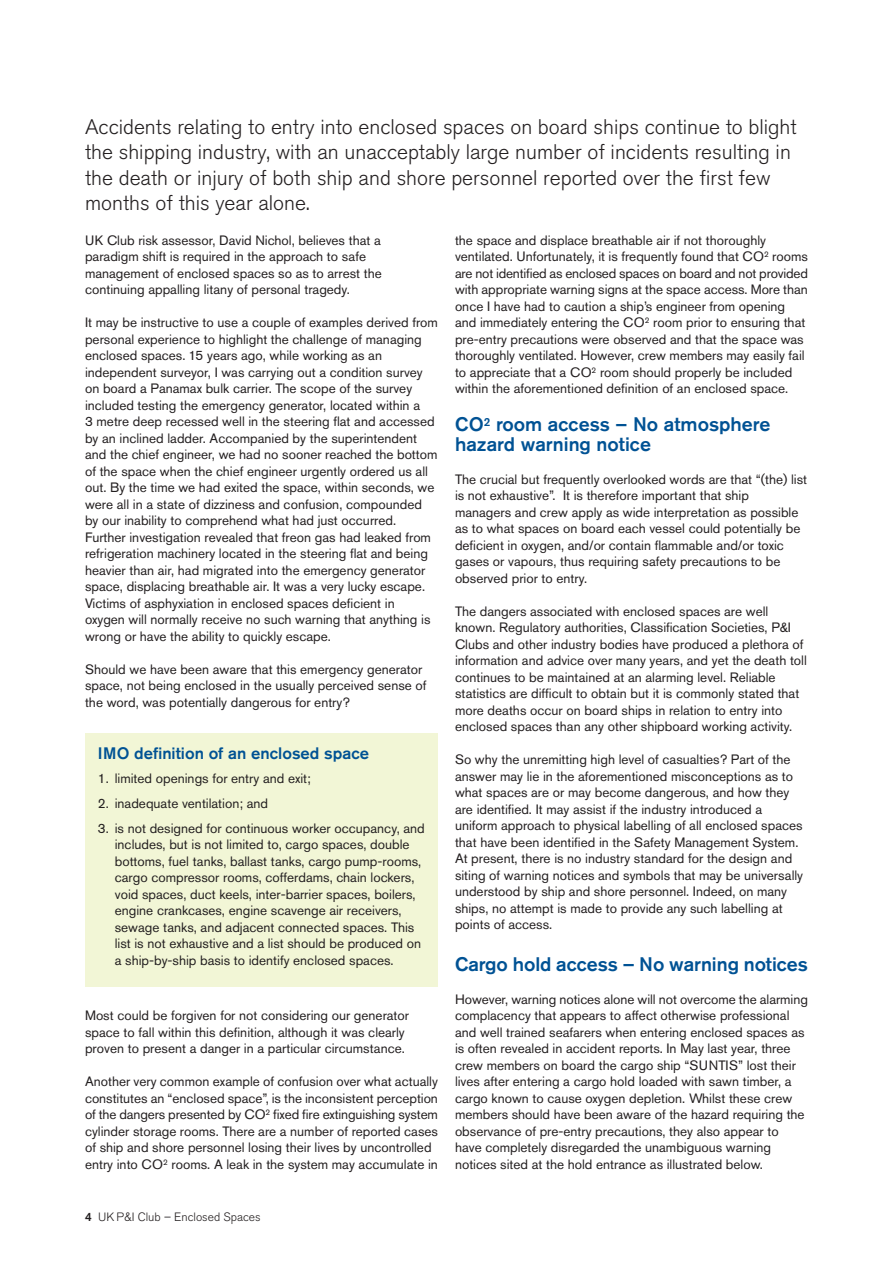
<style>
.page{position:relative;width:893px;height:1263px;background:#fff}
.page>*{position:absolute;margin:0;border:0;box-sizing:border-box;transform-origin:0 0}
.t1{font:300 21px/25.5px "Akzidenz Grotesk BE";color:#231f20}
.t2{font:500 19.5px/19.5px "Akzidenz Grotesk BE";color:#005294}
.t3{font:500 16.5px "Akzidenz Grotesk BE";color:#005294}
.t4{font:13.5px/16.5px "Akzidenz Grotesk BE";color:#231f20}
.t5{font:300 12px "Akzidenz Grotesk BE";color:#231f20}
.s1{font-weight:500}
</style>
<div class="page">
<div style="left:85px;top:733px;width:353px;height:254px;background:#f2f6d6"></div>
<p class="t1" style="left:85px;top:114px;width:713px">Accidents relating to entry into enclosed spaces on board ships continue to blight the shipping industry, with an unacceptably large number of incidents resulting in the death or injury of both ship and shore personnel reported over the first few months of this year alone.</p>
<p class="t4" style="left:455px;top:233px;width:354px">the space and displace breathable air if not thoroughly ventilated. Unfortunately, it is frequently found that CO<sup>2</sup> rooms are not identified as enclosed spaces on board and not provided with appropriate warning signs at the space access. More than once I have had to caution a ship’s engineer from opening and immediately entering the CO<sup>2</sup> room prior to ensuring that pre-entry precautions were observed and that the space was thoroughly ventilated. However, crew members may easily fail to appreciate that a CO<sup>2</sup> room should properly be included within the aforementioned definition of an enclosed space.</p>
<h2 class="t2" style="left:455px;top:416px;width:317px">CO<sup>2</sup> room access – No atmosphere hazard warning notice</h2>
<p class="t4" style="left:455px;top:472px;width:354px">The crucial but frequently overlooked words are that “(the) list is not exhaustive”. It is therefore important that ship managers and crew apply as wide interpretation as possible as to what spaces on board each vessel could potentially be deficient in oxygen, and/or contain flammable and/or toxic gases or vapours, thus requiring safety precautions to be observed prior to entry.</p>
<p class="t4" style="left:455px;top:604px;width:353px">The dangers associated with enclosed spaces are well known. Regulatory authorities, Classification Societies, P&amp;I Clubs and other industry bodies have produced a plethora of information and advice over many years, and yet the death toll continues to be maintained at an alarming level. Reliable statistics are difficult to obtain but it is commonly stated that more deaths occur on board ships in relation to entry into enclosed spaces than any other shipboard working activity.</p>
<p class="t4" style="left:455px;top:753px;width:350px">So why the unremitting high level of casualties? Part of the answer may lie in the aforementioned misconceptions as to what spaces are or may become dangerous, and how they are identified. It may assist if the industry introduced a uniform approach to physical labelling of all enclosed spaces that have been identified in the Safety Management System.<br>At present, there is no industry standard for the design and siting of warning notices and symbols that may be universally understood by ship and shore personnel. Indeed, on many ships, no attempt is made to provide any such labelling at points of access.</p>
<h2 class="t2" style="left:455px;top:956px;width:354px">Cargo hold access – No warning notices</h2>
<p class="t4" style="left:455px;top:992px;width:354px">However, warning notices alone will not overcome the alarming complacency that appears to affect otherwise professional and well trained seafarers when entering enclosed spaces as is often revealed in accident reports. In May last year, three crew members on board the cargo ship “SUNTIS” lost their lives after entering a cargo hold loaded with sawn timber, a cargo known to cause oxygen depletion. Whilst these crew members should have been aware of the hazard requiring the observance of pre-entry precautions, they also appear to have completely disregarded the unambiguous warning notices sited at the hold entrance as illustrated below.</p>
<p class="t4" style="left:85px;top:233px;width:298px">UK Club risk assessor, David Nichol, believes that a paradigm shift is required in the approach to safe management of enclosed spaces so as to arrest the continuing appalling litany of personal tragedy.</p>
<p class="t4" style="left:85px;top:316px;width:354px">It may be instructive to use a couple of examples derived from personal experience to highlight the challenge of managing enclosed spaces. 15 years ago, while working as an independent surveyor, I was carrying out a condition survey on board a Panamax bulk carrier. The scope of the survey included testing the emergency generator, located within a<br>3 metre deep recessed well in the steering flat and accessed by an inclined ladder. Accompanied by the superintendent and the chief engineer, we had no sooner reached the bottom of the space when the chief engineer urgently ordered us all out. By the time we had exited the space, within seconds, we were all in a state of dizziness and confusion, compounded by our inability to comprehend what had just occurred.<br>Further investigation revealed that freon gas had leaked from refrigeration machinery located in the steering flat and being heavier than air, had migrated into the emergency generator space, displacing breathable air. It was a very lucky escape.<br>Victims of asphyxiation in enclosed spaces deficient in oxygen will normally receive no such warning that anything is wrong or have the ability to quickly escape.</p>
<p class="t4" style="left:85px;top:662px;width:343px">Should we have been aware that this emergency generator space, not being enclosed in the usually perceived sense of the word, was potentially dangerous for entry?</p>
<p class="t3" style="left:98px;top:747px;width:273px">IMO definition of an enclosed space</p>
<p class="t4" style="left:98px;top:772px;width:215px">1. limited openings for entry and exit;</p>
<p class="t4" style="left:98px;top:796px;width:172px">2. inadequate ventilation; and</p>
<p class="t4" style="left:115px;top:821px;width:311px;text-indent:-17px">3. is not designed for continuous worker occupancy, and includes, but is not limited to, cargo spaces, double bottoms, fuel tanks, ballast tanks, cargo pump-rooms, cargo compressor rooms, cofferdams, chain lockers, void spaces, duct keels, inter-barrier spaces, boilers, engine crankcases, engine scavenge air receivers, sewage tanks, and adjacent connected spaces. This list is not exhaustive and a list should be produced on a ship-by-ship basis to identify enclosed spaces.</p>
<p class="t4" style="left:85px;top:1009px;width:326px">Most could be forgiven for not considering our generator space to fall within this definition, although it was clearly proven to present a danger in a particular circumstance.</p>
<p class="t4" style="left:85px;top:1075px;width:354px">Another very common example of confusion over what actually constitutes an “enclosed space”, is the inconsistent perception of the dangers presented by CO<sup>2</sup> fixed fire extinguishing system cylinder storage rooms. There are a number of reported cases of ship and shore personnel losing their lives by uncontrolled entry into CO<sup>2</sup> rooms. A leak in the system may accumulate in</p>
<p class="t5" style="left:85px;top:1210px;width:177px"><span class="s1">4</span> UK P&amp;I Club – Enclosed Spaces</p>
</div>
